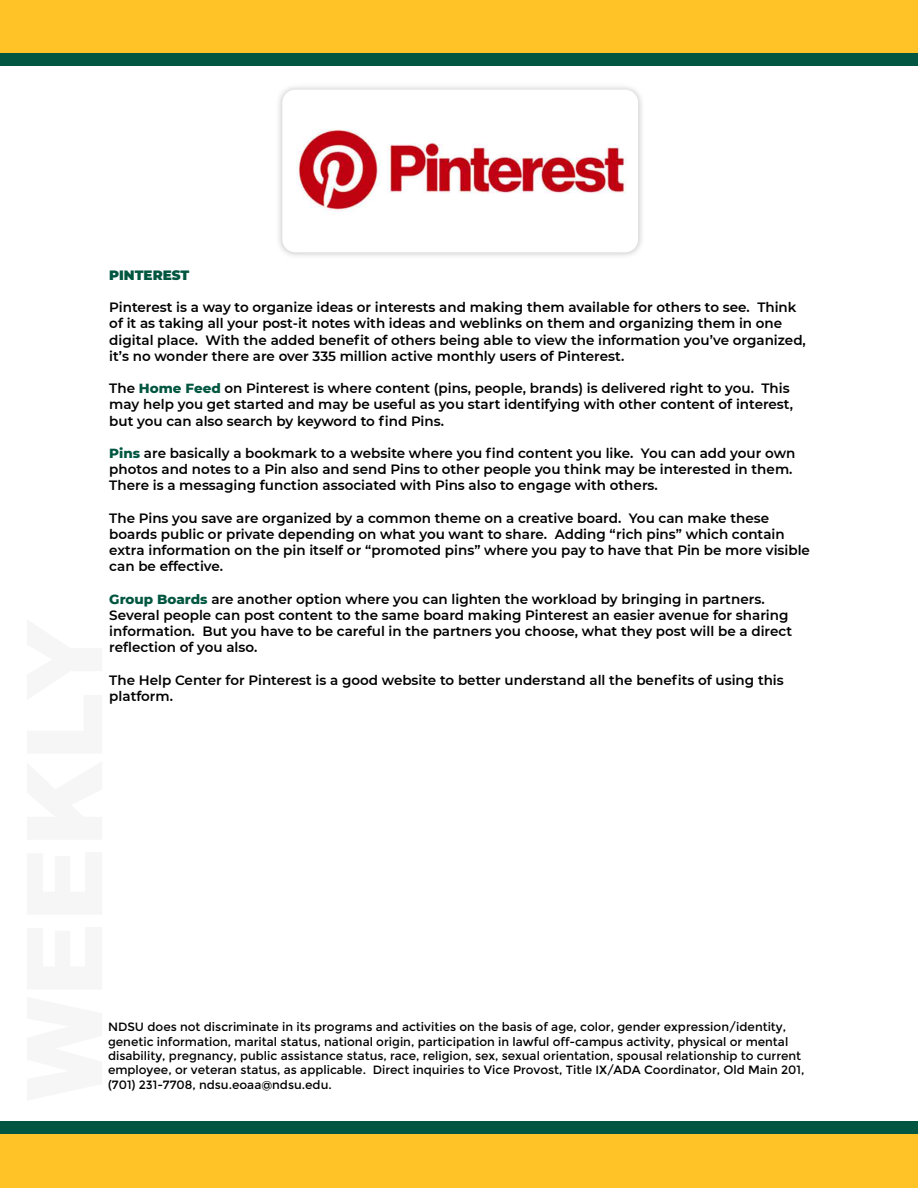
<style>
.page{position:relative;width:918px;height:1188px;background:#fff}
.page>*{position:absolute;margin:0;border:0;box-sizing:border-box;transform-origin:0 0}
.t1{font:600 13.5px/16.2px "Montserrat";color:#000}
.t2{font:900 13.5px "Montserrat";color:#005640}
.t3{font:12px/14.4px "Montserrat";color:#000}
.s1{font-weight:800;color:#005640}
</style>
<div class="page">
<div style="left:0;top:0;width:918px;height:57px;background:#ffc327"></div>
<div style="left:0;top:1130px;width:918px;height:58px;background:#ffc327"></div>
<div style="left:0;top:54px;width:918px;height:12px;background:#005640"></div>
<div style="left:0;top:1121px;width:918px;height:13px;background:#005640"></div>
<div style="left:275px;top:82px;width:370px;height:178px;background:#000;opacity:.25"></div>
<img style="left:282px;top:90px;width:356px;height:162px">
<p class="t2" style="left:109px;top:265px;width:82px">PINTEREST</p>
<p class="t1" style="left:109px;top:299px;width:698px">Pinterest is a way to organize ideas or interests and making them available for others to see. Think of it as taking all your post-it notes with ideas and weblinks on them and organizing them in one digital place. With the added benefit of others being able to view the information you’ve organized, it’s no wonder there are over 335 million active monthly users of Pinterest.</p>
<p class="t1" style="left:109px;top:380px;width:685px">The <span class="s1">Home Feed</span> on Pinterest is where content (pins, people, brands) is delivered right to you. This may help you get started and may be useful as you start identifying with other content of interest, but you can also search by keyword to find Pins.</p>
<p class="t1" style="left:109px;top:444px;width:687px"><span class="s1">Pins</span> are basically a bookmark to a website where you find content you like. You can add your own photos and notes to a Pin also and send Pins to other people you think may be interested in them.<br>There is a messaging function associated with Pins also to engage with others.</p>
<p class="t1" style="left:109px;top:509px;width:702px">The Pins you save are organized by a common theme on a creative board. You can make these boards public or private depending on what you want to share. Adding “rich pins” which contain extra information on the pin itself or “promoted pins” where you pay to have that Pin be more visible can be effective.</p>
<p class="t1" style="left:109px;top:590px;width:684px"><span class="s1">Group Boards</span> are another option where you can lighten the workload by bringing in partners.<br>Several people can post content to the same board making Pinterest an easier avenue for sharing information. But you have to be careful in the partners you choose, what they post will be a direct reflection of you also.</p>
<p class="t1" style="left:109px;top:671px;width:676px">The Help Center for Pinterest is a good website to better understand all the benefits of using this platform.</p>
<p class="t3" style="left:108px;top:1020px;width:698px">NDSU does not discriminate in its programs and activities on the basis of age, color, gender expression/identity, genetic information, marital status, national origin, participation in lawful off-campus activity, physical or mental disability, pregnancy, public assistance status, race, religion, sex, sexual orientation, spousal relationship to current employee, or veteran status, as applicable. Direct inquiries to Vice Provost, Title IX/ADA Coordinator, Old Main 201, (701) 231-7708, ndsu.eoaa@ndsu.edu.</p>
</div>
